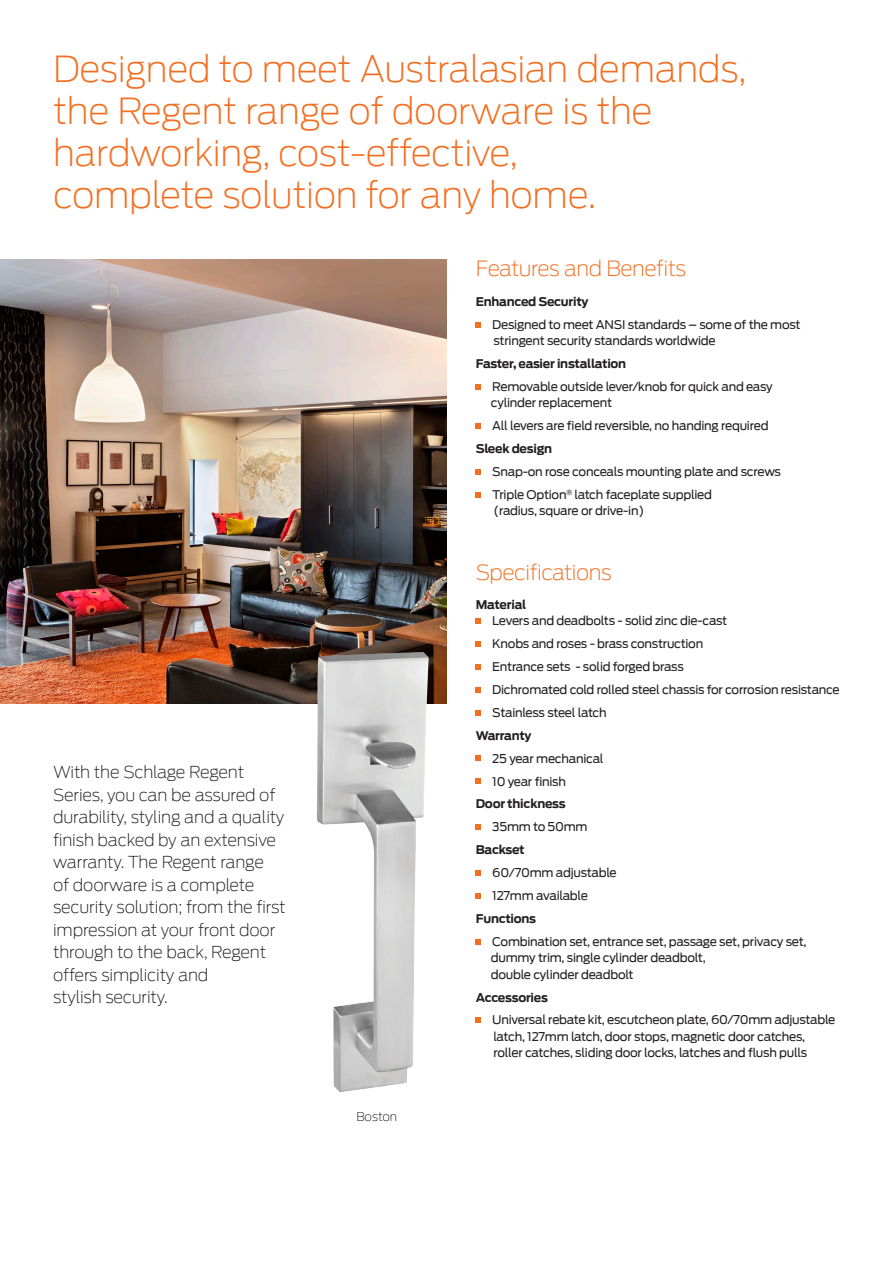
<style>
.page{position:relative;width:893px;height:1263px;background:#fff}
.page>*{position:absolute;margin:0;border:0;box-sizing:border-box;transform-origin:0 0}
.t1{font:200 36px/42px "Antenna";letter-spacing:-.01em;color:#f36e21}
.t2{font:200 21px "Antenna";letter-spacing:-.02em;color:#f36e21}
.t3{font:200 16.5px/22.5px "Antenna";letter-spacing:-.01em;color:#231f20}
.t4{font:12px/16.5px "Antenna";letter-spacing:-.02em;color:#231f20}
.t5{font:700 12px "Antenna";letter-spacing:-.02em;color:#231f20}
.Product_name_C{font:200 12px "Antenna";color:#231f20}
.s1{font-weight:700}
</style>
<div class="page">
<img style="left:0;top:260px;width:446px;height:443px">
<svg style="left:476px;top:322px;width:5px;height:5px"></svg>
<svg style="left:476px;top:384px;width:5px;height:5px"></svg>
<svg style="left:476px;top:423px;width:5px;height:6px"></svg>
<svg style="left:476px;top:469px;width:5px;height:5px"></svg>
<svg style="left:476px;top:492px;width:5px;height:5px"></svg>
<svg style="left:476px;top:618px;width:5px;height:6px"></svg>
<svg style="left:476px;top:641px;width:5px;height:6px"></svg>
<svg style="left:476px;top:664px;width:5px;height:6px"></svg>
<svg style="left:476px;top:687px;width:5px;height:5px"></svg>
<svg style="left:476px;top:710px;width:5px;height:5px"></svg>
<svg style="left:476px;top:756px;width:5px;height:5px"></svg>
<svg style="left:476px;top:779px;width:5px;height:5px"></svg>
<svg style="left:476px;top:824px;width:5px;height:6px"></svg>
<svg style="left:476px;top:870px;width:5px;height:5px"></svg>
<svg style="left:476px;top:893px;width:5px;height:5px"></svg>
<svg style="left:476px;top:939px;width:5px;height:5px"></svg>
<svg style="left:476px;top:1018px;width:5px;height:5px"></svg>
<img style="left:298px;top:639px;width:140px;height:453px">
<p class="t1" style="left:53px;top:48px;width:695px">Designed to meet Australasian demands, the Regent range of doorware is the hardworking, cost-effective,<br>complete solution for any home.</p>
<p class="t3" style="left:53px;top:761px;width:234px">With the Schlage Regent<br>Series, you can be assured of durability, styling and a quality finish backed by an extensive warranty. The Regent range<br>of doorware is a complete security solution; from the first impression at your front door through to the back, Regent offers simplicity and<br>stylish security.</p>
<p class="Product_name_C" style="left:356px;top:1110px;width:42px">Boston</p>
<p class="t2" style="left:476px;top:257px;width:212px">Features and Benefits</p>
<p class="t5" style="left:476px;top:294px;width:114px">Enhanced Security</p>
<p class="t4" style="left:492px;top:316px;width:310px">Designed to meet ANSI standards – some of the most stringent security standards worldwide</p>
<p class="t5" style="left:476px;top:356px;width:152px">Faster, easier installation</p>
<p class="t4" style="left:491px;top:378px;width:283px">Removable outside lever/knob for quick and easy cylinder replacement</p>
<p class="t4" style="left:492px;top:418px;width:278px">All levers are field reversible, no handing required</p>
<p class="t5" style="left:476px;top:442px;width:78px">Sleek design</p>
<p class="t4" style="left:492px;top:463px;width:290px">Snap-on rose conceals mounting plate and screws</p>
<p class="t4" style="left:492px;top:486px;width:221px">Triple Option<sup>®</sup> latch faceplate supplied (radius, square or drive-in)</p>
<p class="t2" style="left:476px;top:560px;width:137px">Specifications</p>
<p class="t4" style="left:492px;top:596px;width:236px;text-indent:-16px"><span class="s1">Material<br></span>Levers and deadbolts - solid zinc die-cast</p>
<p class="t4" style="left:492px;top:636px;width:213px">Knobs and roses - brass construction</p>
<p class="t4" style="left:492px;top:658px;width:193px">Entrance sets - solid forged brass</p>
<p class="t4" style="left:492px;top:681px;width:349px">Dichromated cold rolled steel chassis for corrosion resistance</p>
<p class="t4" style="left:492px;top:704px;width:116px">Stainless steel latch</p>
<p class="t5" style="left:476px;top:728px;width:57px">Warranty</p>
<p class="t4" style="left:492px;top:750px;width:113px">25 year mechanical</p>
<p class="t4" style="left:492px;top:773px;width:75px">10 year finish</p>
<p class="t5" style="left:476px;top:797px;width:91px">Door thickness</p>
<p class="t4" style="left:492px;top:819px;width:97px">35mm to 50mm</p>
<p class="t5" style="left:476px;top:842px;width:50px">Backset</p>
<p class="t4" style="left:492px;top:864px;width:126px">60/70mm adjustable</p>
<p class="t4" style="left:492px;top:887px;width:97px">127mm available</p>
<p class="t5" style="left:476px;top:911px;width:62px">Functions</p>
<p class="t4" style="left:491px;top:933px;width:317px">Combination set, entrance set, passage set, privacy set, dummy trim, single cylinder deadbolt,<br>double cylinder deadbolt</p>
<p class="t5" style="left:476px;top:990px;width:74px">Accessories</p>
<p class="t4" style="left:492px;top:1012px;width:345px">Universal rebate kit, escutcheon plate, 60/70mm adjustable latch, 127mm latch, door stops, magnetic door catches, roller catches, sliding door locks, latches and flush pulls</p>
</div>
